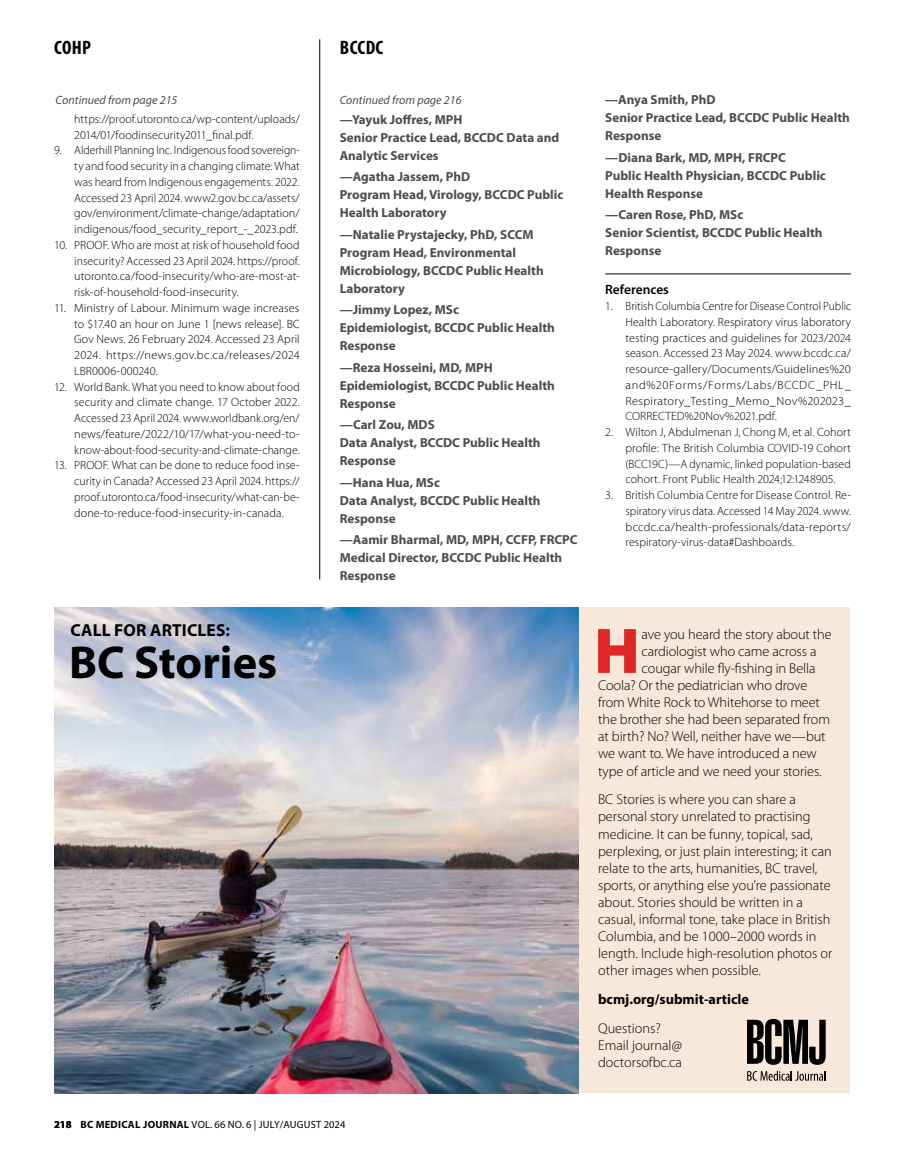
<style>
.page{position:relative;width:905px;height:1161px;background:#fff}
.page>*{position:absolute;margin:0;border:0;box-sizing:border-box;transform-origin:0 0}
.t1{font:900 64.95px "Myriad Pro";color:#de2726}
.t2{font:700 46.35px "Myriad Pro";color:#000}
.t3{font:700 condensed 19.5px "Myriad Pro";letter-spacing:.02em;color:#000}
.t4{font:700 17.4px "Myriad Pro";letter-spacing:.01em;color:#000}
.t5{font:300 14.25px/17.1px "Myriad Pro";color:#000}
.t6{font:700 14.25px "Myriad Pro";color:#000}
.t7{font:600 13.5px "Myriad Pro";color:#000}
.t8{font:700 13.2px/18px "Myriad Pro";color:#4d4d4f}
.t9{font:300 12px/15.8px "Myriad Pro";letter-spacing:.005em;color:#000;text-align:justify}
.t10{font:italic 12px "Myriad Pro";color:#4d4d4f}
.t11{font:10.5px "Myriad Pro";letter-spacing:.02em;color:#000}
.s1{font-weight:700}
</style>
<div class="page">
<div style="left:54px;top:608px;width:795px;height:486px;background:#f8e8d9"></div>
<img style="left:54px;top:608px;width:524px;height:486px">
<hr style="left:605px;top:274px;width:245px;height:1px;background:#000">
<svg style="left:747px;top:1019px;width:78px;height:46px"></svg>
<svg style="left:747px;top:1071px;width:78px;height:10px"></svg>
<hr style="left:319px;top:39px;width:1px;height:540px;background:#000">
<h3 class="t3" style="left:54px;top:37px;width:38px">COHP</h3>
<h3 class="t3" style="left:340px;top:37px;width:45px">BCCDC</h3>
<p class="t10" style="left:56px;top:93px;width:123px">Continued from page 215</p>
<p class="t9" style="left:74px;top:111px;width:227px">https://proof.utoronto.ca/wp-content/uploads/<br>2014/01/foodinsecurity2011_final.pdf.</p>
<p class="t9" style="left:74px;top:143px;width:227px;text-indent:-20px">9. Alderhill Planning Inc. Indigenous food sovereign&shy;ty and food security in a changing climate: What was heard from Indigenous engagements. 2022.<br>Accessed 23 April 2024. www2.gov.bc.ca/assets/ gov/environment/climate-change/adaptation/ indigenous/food_security_report_-_2023.pdf.</p>
<p class="t9" style="left:74px;top:237px;width:227px;text-indent:-20px">10. PROOF. Who are most at risk of household food insecurity? Accessed 23 April 2024. https://proof. utoronto.ca/food-insecurity/who-are-most-at&shy;risk-of-household-food-insecurity.</p>
<p class="t9" style="left:74px;top:300px;width:227px;text-indent:-20px">11. Ministry of Labour. Minimum wage increases to $17.40 an hour on June 1 [news release]. BC Gov News. 26 February 2024. Accessed 23 April 2024. https://news.gov.bc.ca/releases/2024<br>LBR0006-000240.</p>
<p class="t9" style="left:74px;top:379px;width:227px;text-indent:-20px">12. World Bank. What you need to know about food security and climate change. 17 October 2022.<br>Accessed 23 April 2024. www.worldbank.org/en/ news/feature/2022/10/17/what-you-need-to&shy;know-about-food-security-and-climate-change.</p>
<p class="t9" style="left:74px;top:458px;width:227px;text-indent:-20px">13. PROOF. What can be done to reduce food inse&shy;curity in Canada? Accessed 23 April 2024. https:// proof.utoronto.ca/food-insecurity/what-can-be&shy;done-to-reduce-food-insecurity-in-canada.</p>
<p class="t10" style="left:340px;top:93px;width:123px">Continued from page 216</p>
<p class="t8" style="left:605px;top:91px;width:246px">—Anya Smith, PhD<br>Senior Practice Lead, BCCDC Public Health<br>Response</p>
<p class="t8" style="left:605px;top:149px;width:222px">—Diana Bark, MD, MPH, FRCPC<br>Public Health Physician, BCCDC Public<br>Health Response</p>
<p class="t8" style="left:605px;top:206px;width:219px">—Caren Rose, PhD, MSc<br>Senior Scientist, BCCDC Public Health<br>Response</p>
<p class="t7" style="left:605px;top:282px;width:65px">References</p>
<p class="t9" style="left:625px;top:298px;width:227px;text-indent:-20px">1. British Columbia Centre for Disease Control Public Health Laboratory. Respiratory virus laboratory testing practices and guidelines for 2023/2024 season. Accessed 23 May 2024. www.bccdc.ca/ resource-gallery/Documents/Guidelines%20 and%20Forms/Forms/Labs/BCCDC_PHL_ Respiratory_Testing_Memo_Nov%202023_ CORRECTED%20Nov%2021.pdf.</p>
<p class="t9" style="left:625px;top:424px;width:227px;text-indent:-20px">2. Wilton J, Abdulmenan J, Chong M, et al. Cohort profile: The British Columbia COVID-19 Cohort (BCC19C)—A dynamic, linked population-based cohort. Front Public Health 2024;12:1248905.</p>
<p class="t9" style="left:625px;top:487px;width:227px;text-indent:-20px">3. British Columbia Centre for Disease Control. Re&shy;spiratory virus data. Accessed 14 May 2024. www. bccdc.ca/health-professionals/data-reports/ respiratory-virus-data#Dashboards.</p>
<p class="t8" style="left:340px;top:111px;width:221px">—Yayuk Joffres, MPH<br>Senior Practice Lead, BCCDC Data and<br>Analytic Services</p>
<p class="t8" style="left:340px;top:168px;width:225px">—Agatha Jassem, PhD<br>Program Head, Virology, BCCDC Public<br>Health Laboratory</p>
<p class="t8" style="left:340px;top:226px;width:205px">—Natalie Prystajecky, PhD, SCCM<br>Program Head, Environmental<br>Microbiology, BCCDC Public Health<br>Laboratory</p>
<p class="t8" style="left:340px;top:301px;width:217px">—Jimmy Lopez, MSc<br>Epidemiologist, BCCDC Public Health<br>Response</p>
<p class="t8" style="left:340px;top:359px;width:217px">—Reza Hosseini, MD, MPH<br>Epidemiologist, BCCDC Public Health<br>Response</p>
<p class="t8" style="left:340px;top:416px;width:202px">—Carl Zou, MDS<br>Data Analyst, BCCDC Public Health<br>Response</p>
<p class="t8" style="left:340px;top:474px;width:202px">—Hana Hua, MSc<br>Data Analyst, BCCDC Public Health<br>Response</p>
<p class="t8" style="left:340px;top:531px;width:239px">—Aamir Bharmal, MD, MPH, CCFP, FRCPC<br>Medical Director, BCCDC Public Health<br>Response</p>
<h3 class="t4" style="left:71px;top:621px;width:161px">CALL FOR ARTICLES:</h3>
<h2 class="t2" style="left:69px;top:636px;width:210px">BC Stories</h2>
<h1 class="t1" style="left:594px;top:614px;width:47px">H</h1>
<p class="t5" style="left:641px;top:626px;width:192px">ave you heard the story about the</p>
<p class="t5" style="left:641px;top:643px;width:177px">cardiologist who came across a</p>
<p class="t5" style="left:641px;top:660px;width:175px">cougar while fly-fishing in Bella</p>
<p class="t5" style="left:598px;top:677px;width:211px">Coola? Or the pediatrician who drove</p>
<p class="t5" style="left:598px;top:694px;width:223px">from White Rock to Whitehorse to meet</p>
<p class="t5" style="left:598px;top:711px;width:233px">the brother she had been separated from</p>
<p class="t5" style="left:598px;top:728px;width:229px">at birth? No? Well, neither have we—but</p>
<p class="t5" style="left:598px;top:745px;width:220px">we want to. We have introduced a new</p>
<p class="t5" style="left:598px;top:762px;width:225px">type of article and we need your stories.</p>
<p class="t5" style="left:598px;top:791px;width:236px">BC Stories is where you can share a personal story unrelated to practising medicine. It can be funny, topical, sad, perplexing, or just plain interesting; it can relate to the arts, humanities, BC travel, sports, or anything else you’re passionate about. Stories should be written in a casual, informal tone, take place in British Columbia, and be 1000–2000 words in length. Include high-resolution photos or other images when possible.</p>
<p class="t6" style="left:598px;top:991px;width:152px">bcmj.org/submit-article</p>
<p class="t5" style="left:598px;top:1020px;width:85px">Questions?<br>Email journal@ doctorsofbc.ca</p>
<p class="t11" style="left:54px;top:1119px;width:293px"><span class="s1">218 BC MEDICAL JOURNAL</span> VOL. 66 NO. 6 | JULY/AUGUST 2024</p>
</div>
